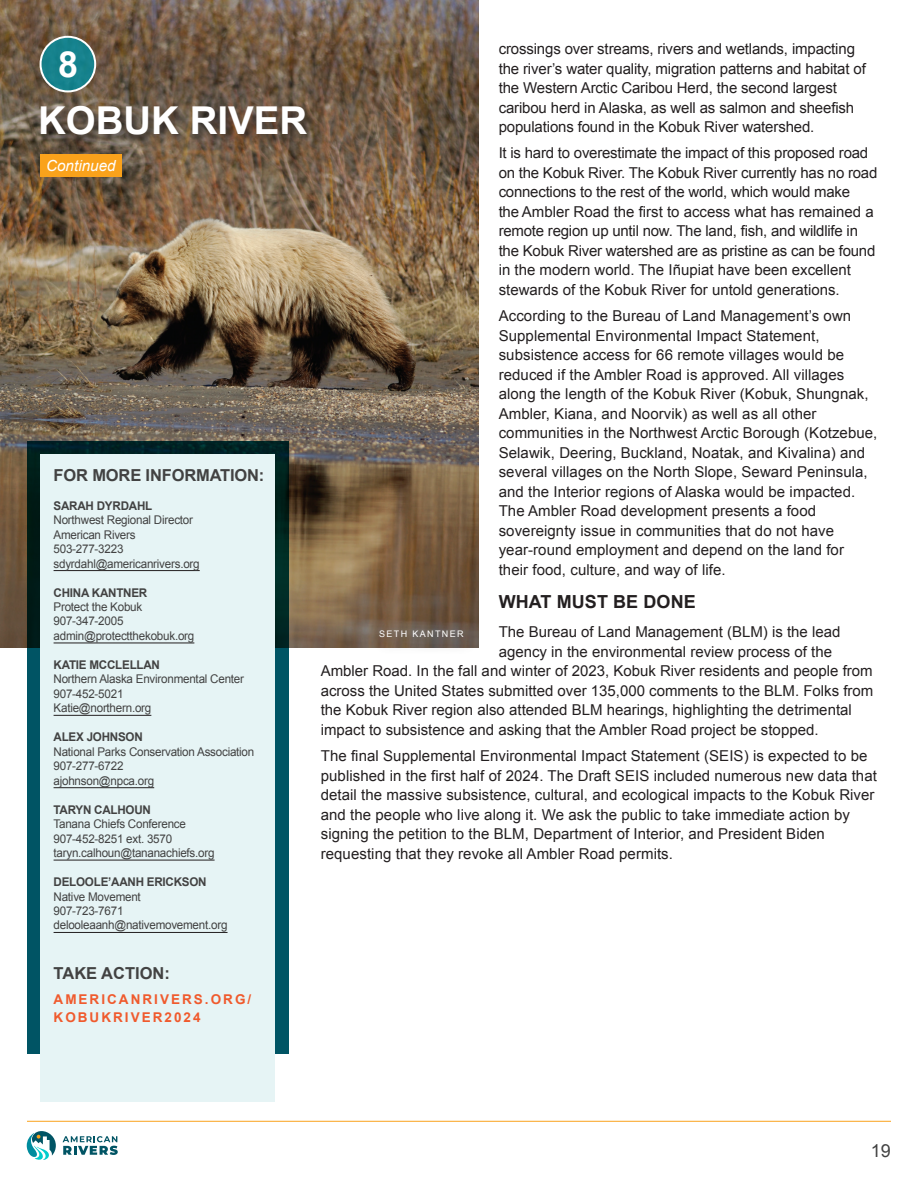
<style>
.page{position:relative;width:918px;height:1188px;background:#fff}
.page>*{position:absolute;margin:0;border:0;box-sizing:border-box;transform-origin:0 0}
.t1{font:700 38.4px "Arial";color:#fff}
.t2{font:700 36px "Arial";color:#fff}
.t3{font:700 18px "Arial";letter-spacing:.005em;color:#231f20}
.t4{font:18px "Arial";color:#424242}
.t5{font:700 16.5px "Arial";letter-spacing:-.01em;color:#424242}
.t6{font:italic 15.3px "Arial";color:#fff}
.t7{font:15px/19.5px "Arial";letter-spacing:.005em;color:#231f20}
.t8{font:15px/19.5px "Arial";letter-spacing:-.015em;color:#231f20}
.t9{font:700 13.5px/18px "Arial";letter-spacing:.15em;color:#f05a2d}
.t10{font:12px/14.5px "Arial";letter-spacing:-.02em;color:#424242}
.t11{font:700 12px "Arial";letter-spacing:-.02em;color:#424242}
.t12{font:9px "Arial";letter-spacing:.15em;color:#fff}
</style>
<div class="page">
<svg style="left:63px;top:1136px;width:55px;height:19px"></svg>
<svg style="left:27px;top:1131px;width:29px;height:29px"></svg>
<img style="left:0;top:0;width:478px;height:648px">
<div style="left:41px;top:37px;width:54px;height:54px;background:#16828c;border-radius:50%"></div>
<div style="left:40px;top:36px;width:56px;height:56px;border:2px solid #fff;border-radius:50%"></div>
<div style="left:38px;top:103px;width:280px;height:44px;background:#231f20;opacity:.75"></div>
<div style="left:40px;top:154px;width:82px;height:23px;background:#faa21b"></div>
<div style="left:371px;top:621px;width:111px;height:35px;background:#231f20;opacity:.75"></div>
<svg style="left:27px;top:441px;width:261px;height:613px;background:#003d45"></svg>
<div style="left:40px;top:454px;width:235px;height:648px;background:#e6f4f5"></div>
<hr style="left:54px;top:570px;width:146px;height:1px;background:#231f20">
<hr style="left:54px;top:643px;width:140px;height:1px;background:#231f20">
<hr style="left:54px;top:715px;width:97px;height:1px;background:#231f20">
<hr style="left:54px;top:787px;width:100px;height:1px;background:#231f20">
<hr style="left:54px;top:860px;width:161px;height:1px;background:#231f20">
<hr style="left:54px;top:932px;width:174px;height:1px;background:#231f20">
<hr style="left:27px;top:1121px;width:864px;height:1px;background:#faa21b">
<h2 class="t2" style="left:58px;top:45px;width:21px">8</h2>
<h1 class="t1" style="left:38px;top:99px;width:270px">KOBUK RIVER</h1>
<p class="t6" style="left:46px;top:157px;width:71px">Continued</p>
<p class="t5" style="left:54px;top:466px;width:212px">FOR MORE INFORMATION:</p>
<p class="t11" style="left:54px;top:499px;width:100px">SARAH DYRDAHL</p>
<p class="t10" style="left:54px;top:513px;width:148px">Northwest Regional Director<br>American Rivers<br>503-277-3223 sdyrdahl@americanrivers.org</p>
<p class="t11" style="left:54px;top:586px;width:95px">CHINA KANTNER</p>
<p class="t10" style="left:54px;top:600px;width:142px">Protect the Kobuk<br>907-347-2005 admin@protectthekobuk.org</p>
<p class="t11" style="left:54px;top:658px;width:108px">KATIE MCCLELLAN</p>
<p class="t10" style="left:54px;top:672px;width:192px">Northern Alaska Environmental Center<br>907-452-5021<br>Katie@northern.org</p>
<p class="t11" style="left:54px;top:730px;width:91px">ALEX JOHNSON</p>
<p class="t10" style="left:54px;top:744px;width:202px">National Parks Conservation Association<br>907-277-6722<br>ajohnson@npca.org</p>
<p class="t11" style="left:54px;top:803px;width:99px">TARYN CALHOUN</p>
<p class="t10" style="left:54px;top:817px;width:162px">Tanana Chiefs Conference<br>907-452-8251 ext. 3570 taryn.calhoun@tananachiefs.org</p>
<p class="t11" style="left:54px;top:875px;width:155px">DELOOLE’AANH ERICKSON</p>
<p class="t10" style="left:54px;top:889px;width:175px">Native Movement<br>907-723-7671 delooleaanh@nativemovement.org</p>
<p class="t5" style="left:54px;top:964px;width:118px">TAKE ACTION:</p>
<p class="t9" style="left:54px;top:990px;width:199px">AMERICANRIVERS.ORG/<br>KOBUKRIVER2024</p>
<p class="t7" style="left:499px;top:39px;width:369px">crossings over streams, rivers and wetlands, impacting the river’s water quality, migration patterns and habitat of the Western Arctic Caribou Herd, the second largest caribou herd in Alaska, as well as salmon and sheefish populations found in the Kobuk River watershed.</p>
<p class="t8" style="left:499px;top:143px;width:380px">It is hard to overestimate the impact of this proposed road on the Kobuk River. The Kobuk River currently has no road connections to the rest of the world, which would make<br>the Ambler Road the first to access what has remained a remote region up until now. The land, fish, and wildlife in the Kobuk River watershed are as pristine as can be found in the modern world. The Iñupiat have been excellent stewards of the Kobuk River for untold generations.</p>
<p class="t7" style="left:499px;top:306px;width:380px">According to the Bureau of Land Management’s own Supplemental Environmental Impact Statement, subsistence access for 66 remote villages would be reduced if the Ambler Road is approved. All villages along the length of the Kobuk River (Kobuk, Shungnak, Ambler, Kiana, and Noorvik) as well as all other communities in the Northwest Arctic Borough (Kotzebue, Selawik, Deering, Buckland, Noatak, and Kivalina) and several villages on the North Slope, Seward Peninsula, and the Interior regions of Alaska would be impacted.<br>The Ambler Road development presents a food sovereignty issue in communities that do not have year-round employment and depend on the land for<br>their food, culture, and way of life.</p>
<p class="t3" style="left:499px;top:592px;width:199px">WHAT MUST BE DONE</p>
<p class="t7" style="left:499px;top:622px;width:343px">The Bureau of Land Management (BLM) is the lead</p>
<p class="t7" style="left:499px;top:642px;width:335px">agency in the environmental review process of the</p>
<p class="t7" style="left:321px;top:661px;width:553px">Ambler Road. In the fall and winter of 2023, Kobuk River residents and people from</p>
<p class="t7" style="left:321px;top:681px;width:554px">across the United States submitted over 135,000 comments to the BLM. Folks from</p>
<p class="t7" style="left:321px;top:700px;width:533px">the Kobuk River region also attended BLM hearings, highlighting the detrimental</p>
<p class="t7" style="left:321px;top:720px;width:499px">impact to subsistence and asking that the Ambler Road project be stopped.</p>
<p class="t7" style="left:321px;top:746px;width:558px">The final Supplemental Environmental Impact Statement (SEIS) is expected to be published in the first half of 2024. The Draft SEIS included numerous new data that detail the massive subsistence, cultural, and ecological impacts to the Kobuk River and the people who live along it. We ask the public to take immediate action by signing the petition to the BLM, Department of Interior, and President Biden requesting that they revoke all Ambler Road permits.</p>
<p class="t12" style="left:379px;top:629px;width:86px">SETH KANTNER</p>
<p class="t4" style="left:871px;top:1141px;width:22px">19</p>
</div>
